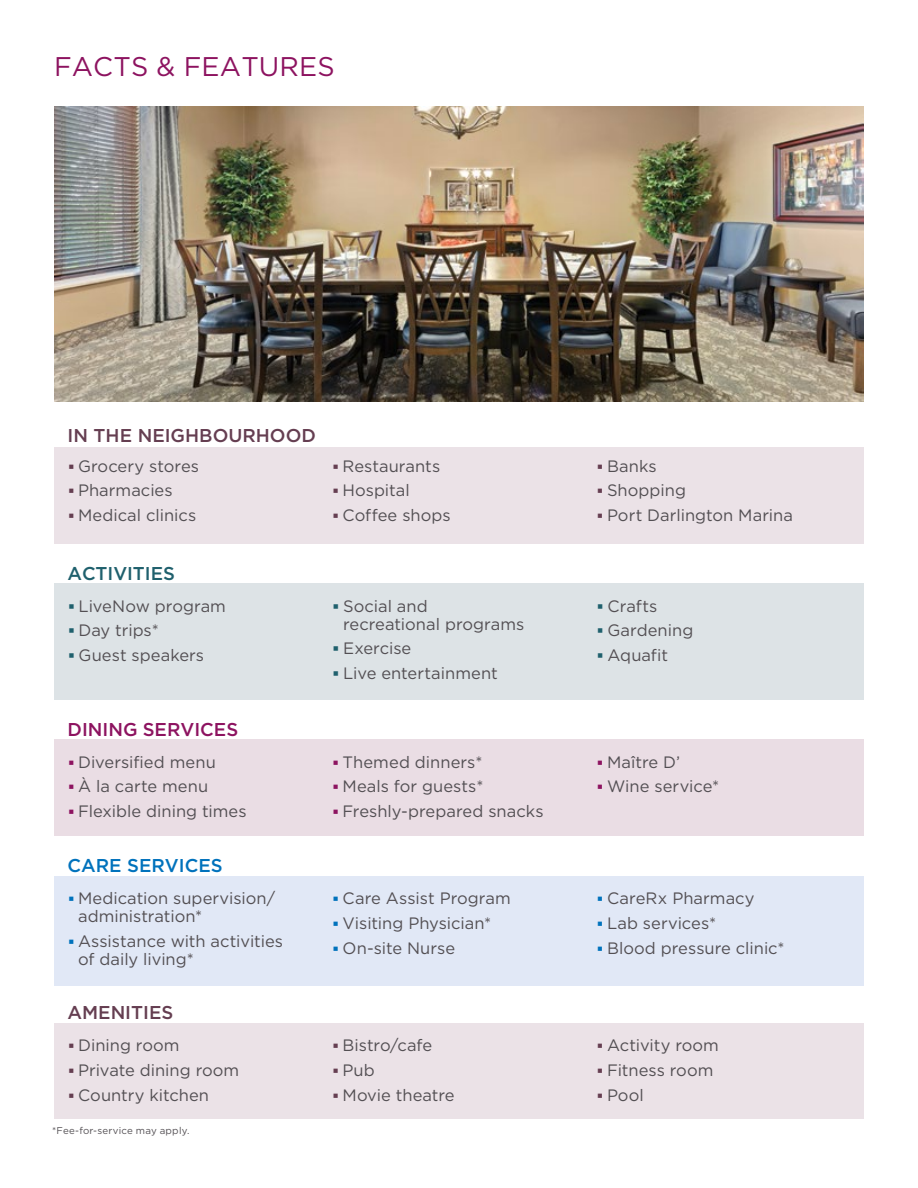
<style>
.page{position:relative;width:918px;height:1188px;background:#fff}
.page>*{position:absolute;margin:0;border:0;box-sizing:border-box;transform-origin:0 0}
.t1{font:27px "Gotham HTF";letter-spacing:.005em;color:#8d1360}
.t2{font:500 18.6px "Gotham HTF";color:#653e51}
.t3{font:500 18.6px "Gotham HTF";color:#8d1360}
.t4{font:500 18.6px "Gotham HTF";color:#0072bc}
.t5{font:500 18.6px "Gotham HTF";letter-spacing:-.005em;color:#1f606d}
.t6{font:16.5px "Gotham HTF";color:#534f53}
.t7{font:9.75px "Gotham HTF";letter-spacing:.02em;color:#534f53}
</style>
<div class="page">
<div style="left:54px;top:740px;width:810px;height:96px;background:#eadde4"></div>
<div style="left:54px;top:876px;width:810px;height:110px;background:#e1e8f6"></div>
<div style="left:54px;top:1023px;width:810px;height:96px;background:#ebe2e7"></div>
<div style="left:54px;top:584px;width:810px;height:116px;background:#dde3e6"></div>
<div style="left:54px;top:447px;width:810px;height:96px;background:#ebe2e7"></div>
<img style="left:54px;top:107px;width:810px;height:294px">
<h1 class="t1" style="left:54px;top:52px;width:282px">FACTS &amp; FEATURES</h1>
<h2 class="t2" style="left:68px;top:424px;width:250px">IN THE NEIGHBOURHOOD</h2>
<p class="t6" style="left:78px;top:457px;width:122px">Grocery stores</p>
<p class="t6" style="left:343px;top:457px;width:99px">Restaurants</p>
<p class="t6" style="left:607px;top:457px;width:51px">Banks</p>
<p class="t6" style="left:78px;top:481px;width:96px">Pharmacies</p>
<p class="t6" style="left:343px;top:481px;width:69px">Hospital</p>
<p class="t6" style="left:607px;top:481px;width:81px">Shopping</p>
<p class="t6" style="left:78px;top:506px;width:120px">Medical clinics</p>
<p class="t6" style="left:343px;top:506px;width:110px">Coffee shops</p>
<p class="t6" style="left:607px;top:506px;width:188px">Port Darlington Marina</p>
<h2 class="t5" style="left:68px;top:562px;width:109px">ACTIVITIES</h2>
<p class="t6" style="left:79px;top:597px;width:149px">LiveNow program</p>
<p class="t6" style="left:343px;top:597px;width:86px">Social and</p>
<p class="t6" style="left:608px;top:597px;width:51px">Crafts</p>
<p class="t6" style="left:343px;top:615px;width:183px">recreational programs</p>
<p class="t6" style="left:79px;top:622px;width:82px">Day trips*</p>
<p class="t6" style="left:608px;top:622px;width:87px">Gardening</p>
<p class="t6" style="left:343px;top:640px;width:70px">Exercise</p>
<p class="t6" style="left:79px;top:646px;width:127px">Guest speakers</p>
<p class="t6" style="left:608px;top:646px;width:62px">Aquafit</p>
<p class="t6" style="left:343px;top:664px;width:156px">Live entertainment</p>
<h2 class="t3" style="left:68px;top:718px;width:172px">DINING SERVICES</h2>
<p class="t6" style="left:78px;top:753px;width:139px">Diversified menu</p>
<p class="t6" style="left:343px;top:753px;width:141px">Themed dinners*</p>
<p class="t6" style="left:607px;top:753px;width:75px">Maître D’</p>
<p class="t6" style="left:78px;top:778px;width:132px">À la carte menu</p>
<p class="t6" style="left:343px;top:778px;width:142px">Meals for guests*</p>
<p class="t6" style="left:607px;top:778px;width:114px">Wine service*</p>
<p class="t6" style="left:78px;top:802px;width:170px">Flexible dining times</p>
<p class="t6" style="left:343px;top:802px;width:203px">Freshly-prepared snacks</p>
<h2 class="t4" style="left:68px;top:855px;width:157px">CARE SERVICES</h2>
<p class="t6" style="left:78px;top:889px;width:199px">Medication supervision/</p>
<p class="t6" style="left:343px;top:889px;width:170px">Care Assist Program</p>
<p class="t6" style="left:607px;top:889px;width:149px">CareRx Pharmacy</p>
<p class="t6" style="left:78px;top:907px;width:126px">administration*</p>
<p class="t6" style="left:343px;top:914px;width:150px">Visiting Physician*</p>
<p class="t6" style="left:607px;top:914px;width:111px">Lab services*</p>
<p class="t6" style="left:78px;top:932px;width:206px">Assistance with activities</p>
<p class="t6" style="left:343px;top:939px;width:114px">On-site Nurse</p>
<p class="t6" style="left:607px;top:939px;width:179px">Blood pressure clinic*</p>
<p class="t6" style="left:78px;top:950px;width:117px">of daily living*</p>
<h2 class="t2" style="left:68px;top:1002px;width:107px">AMENITIES</h2>
<p class="t6" style="left:78px;top:1036px;width:103px">Dining room</p>
<p class="t6" style="left:343px;top:1036px;width:91px">Bistro/cafe</p>
<p class="t6" style="left:607px;top:1036px;width:113px">Activity room</p>
<p class="t6" style="left:78px;top:1061px;width:163px">Private dining room</p>
<p class="t6" style="left:343px;top:1061px;width:34px">Pub</p>
<p class="t6" style="left:607px;top:1061px;width:108px">Fitness room</p>
<p class="t6" style="left:78px;top:1086px;width:133px">Country kitchen</p>
<p class="t6" style="left:343px;top:1086px;width:114px">Movie theatre</p>
<p class="t6" style="left:607px;top:1086px;width:38px">Pool</p>
<p class="t7" style="left:52px;top:1125px;width:139px">*Fee-for-service may apply.</p>
</div>
